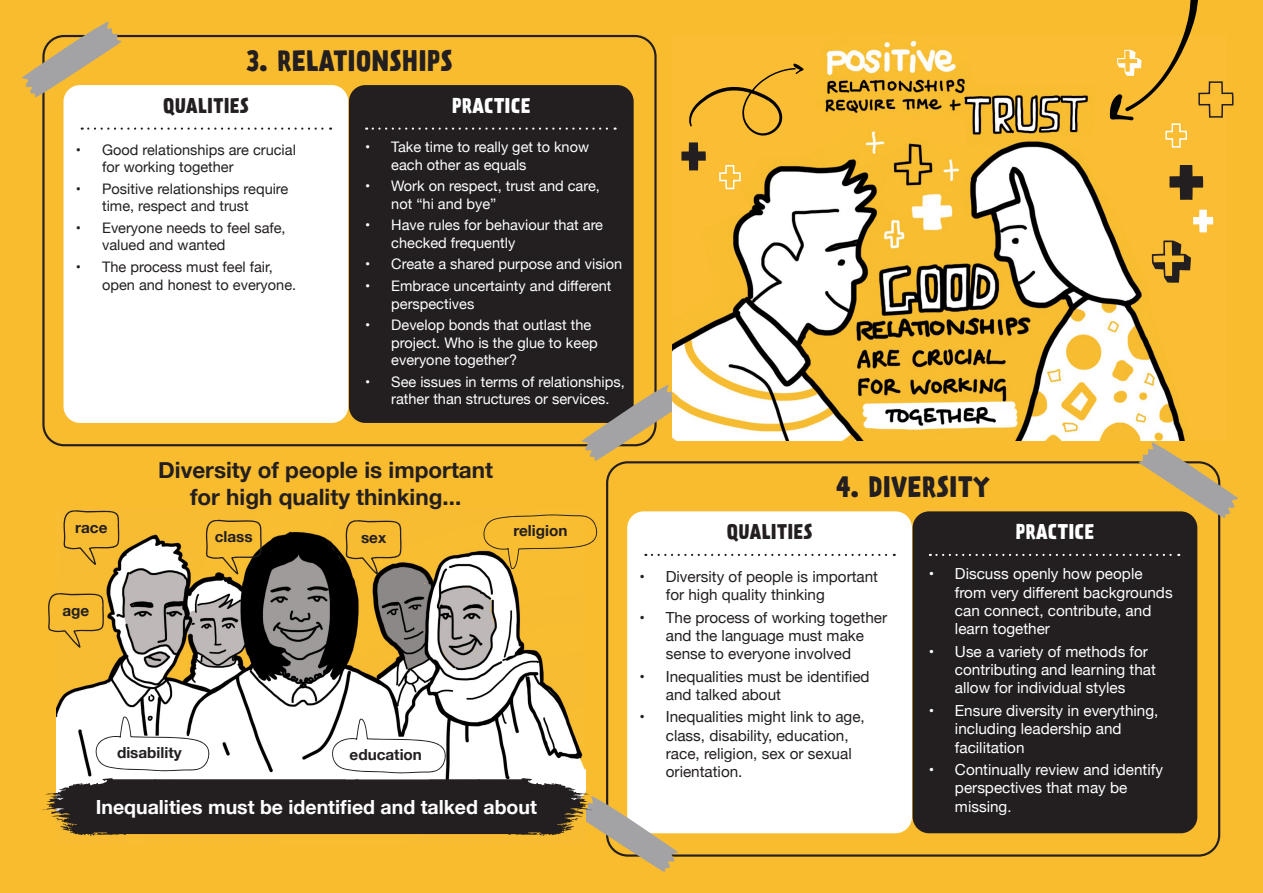
<style>
.page{position:relative;width:1263px;height:893px;background:#f9bc2f}
.page>*{position:absolute;margin:0;border:0;box-sizing:border-box;transform-origin:0 0}
.t1{font:700 26.25px "Prater Sans Pro";letter-spacing:.01em;color:#231f20}
.t2{font:700 22.5px/27px "Helvetica Neue";color:#231f20;text-align:center}
.t3{font:700 19.5px "Helvetica Neue";color:#fff}
.t4{font:700 18.9px "Prater Sans Pro";letter-spacing:.01em;color:#231f20}
.t5{font:700 18.9px "Prater Sans Pro";letter-spacing:.01em;color:#fff}
.t6{font:15.3px/18.3px "Helvetica Neue";color:#fff}
.t7{font:15.3px/18.3px "Helvetica Neue";color:#231f20}
.t8{font:700 15.3px "Helvetica Neue";color:#231f20}
.t9{font:14.55px/17.4px "Helvetica Neue";color:#fff}
.t10{font:14.55px/17.4px "Helvetica Neue";color:#231f20}
.s1{font-size:14.55px}
</style>
<div class="page">
<div style="left:42px;top:35px;width:615px;height:411px;border:2px solid #231f20;border-radius:21px"></div>
<div style="left:64px;top:85px;width:284px;height:338px;background:#fff;border-radius:16px"></div>
<div style="left:349px;top:85px;width:285px;height:338px;background:#231f20;border-radius:16px"></div>
<svg style="left:82px;top:128px;width:249px;height:2px"></svg>
<svg style="left:373px;top:128px;width:243px;height:2px"></svg>
<svg style="left:22px;top:21px;width:100px;height:77px"></svg>
<svg style="left:582px;top:384px;width:99px;height:77px"></svg>
<img style="left:673px;top:40px;width:541px;height:400px">
<svg style="left:1169px;top:165px;width:34px;height:35px"></svg>
<svg style="left:1193px;top:210px;width:20px;height:22px"></svg>
<svg style="left:1152px;top:240px;width:39px;height:43px"></svg>
<svg style="left:1110px;top:0;width:124px;height:148px"></svg>
<svg style="left:681px;top:142px;width:25px;height:29px"></svg>
<svg style="left:718px;top:164px;width:23px;height:26px"></svg>
<div style="left:627px;top:511px;width:285px;height:322px;background:#fff;border-radius:16px"></div>
<div style="left:912px;top:511px;width:285px;height:322px;background:#231f20;border-radius:16px"></div>
<svg style="left:652px;top:554px;width:243px;height:2px"></svg>
<svg style="left:930px;top:554px;width:249px;height:2px"></svg>
<svg style="left:1138px;top:442px;width:100px;height:76px"></svg>
<img style="left:57px;top:522px;width:511px;height:194px">
<svg style="left:48px;top:592px;width:56px;height:56px"></svg>
<svg style="left:63px;top:510px;width:56px;height:55px"></svg>
<svg style="left:205px;top:519px;width:57px;height:56px"></svg>
<svg style="left:345px;top:520px;width:57px;height:55px"></svg>
<svg style="left:482px;top:514px;width:116px;height:55px"></svg>
<svg style="left:43px;top:716px;width:635px;height:156px"></svg>
<svg style="left:689px;top:63px;width:115px;height:73px"></svg>
<p class="t1" style="left:246px;top:41px;width:208px">3. RELATIONSHIPS</p>
<p class="t4" style="left:163px;top:91px;width:87px">QUALITIES</p>
<p class="t10" style="left:102px;top:142px;width:195px;text-indent:-26px">• Good relationships are crucial for working together</p>
<p class="t10" style="left:102px;top:181px;width:188px;text-indent:-26px">• Positive relationships require time, respect and trust</p>
<p class="t10" style="left:102px;top:220px;width:185px;text-indent:-26px">• Everyone needs to feel safe, valued and wanted</p>
<p class="t10" style="left:102px;top:258px;width:196px;line-height:18.3px;text-indent:-26px">• The process must feel fair, open and honest to everyone.</p>
<p class="t5" style="left:452px;top:91px;width:80px">PRACTICE</p>
<p class="t9" style="left:391px;top:139px;width:199px;text-indent:-26px">• Take time to really get to know each other as equals</p>
<p class="t9" style="left:391px;top:178px;width:210px;text-indent:-26px">• Work on respect, trust and care, not “hi and bye”</p>
<p class="t9" style="left:391px;top:217px;width:213px;text-indent:-26px">• Have rules for behaviour that are checked frequently</p>
<p class="t9" style="left:365px;top:256px;width:259px">• Create a shared purpose and vision</p>
<p class="t9" style="left:391px;top:278px;width:222px;text-indent:-26px">• Embrace uncertainty and different perspectives</p>
<p class="t9" style="left:391px;top:317px;width:208px;text-indent:-26px">• Develop bonds that outlast the project. Who is the glue to keep everyone together?</p>
<p class="t9" style="left:391px;top:374px;width:235px;text-indent:-26px">• See issues in terms of relationships, rather than structures or services.</p>
<p class="t8" style="left:75px;top:515px;width:34px">race</p>
<p class="t8" style="left:63px;top:598px;width:28px">age</p>
<p class="t2" style="left:158px;top:457px;width:336px">Diversity of people is important for high quality thinking...</p>
<p class="t8" style="left:215px;top:525px;width:39px">class</p>
<p class="t8" style="left:361px;top:525px;width:27px">sex</p>
<p class="t8" style="left:513px;top:518px;width:55px">religion</p>
<p class="t8" style="left:117px;top:740px;width:66px">disability</p>
<p class="t8" style="left:350px;top:742px;width:74px">education</p>
<p class="t3" style="left:96px;top:791px;width:443px">Inequalities must be identified and talked about</p>
<p class="t4" style="left:727px;top:517px;width:87px">QUALITIES</p>
<p class="t1" style="left:836px;top:467px;width:156px">4. DIVERSITY</p>
<p class="t5" style="left:1016px;top:517px;width:80px">PRACTICE</p>
<p class="t7" style="left:666px;top:568px;width:214px;text-indent:-26px">• Diversity of people is important for high quality thinking</p>
<p class="t7" style="left:666px;top:609px;width:223px;text-indent:-26px">• The process of working together and the language must make sense to everyone involved</p>
<p class="t7" style="left:666px;top:668px;width:205px;text-indent:-26px">• Inequalities must be identified and talked about</p>
<p class="t7" style="left:666px;top:709px;width:200px;text-indent:-26px">• Inequalities might link to age, class, disability, education, race, religion, sex or sexual orientation.</p>
<p class="t6" style="left:955px;top:566px;width:219px;text-indent:-26px">• Discuss openly how people from very different backgrounds can connect, contribute, and learn together</p>
<p class="t6" style="left:955px;top:643px;width:202px;text-indent:-26px">• Use a variety of methods for contributing and learning that allow for individual styles</p>
<p class="t6" style="left:955px;top:702px;width:205px;text-indent:-26px">• Ensure diversity in everything, including leadership and facilitation</p>
<p class="t6" style="left:955px;top:761px;width:209px;text-indent:-26px">• Continually review and identify perspectives that may be missing<span class="s1">.</span></p>
</div>
